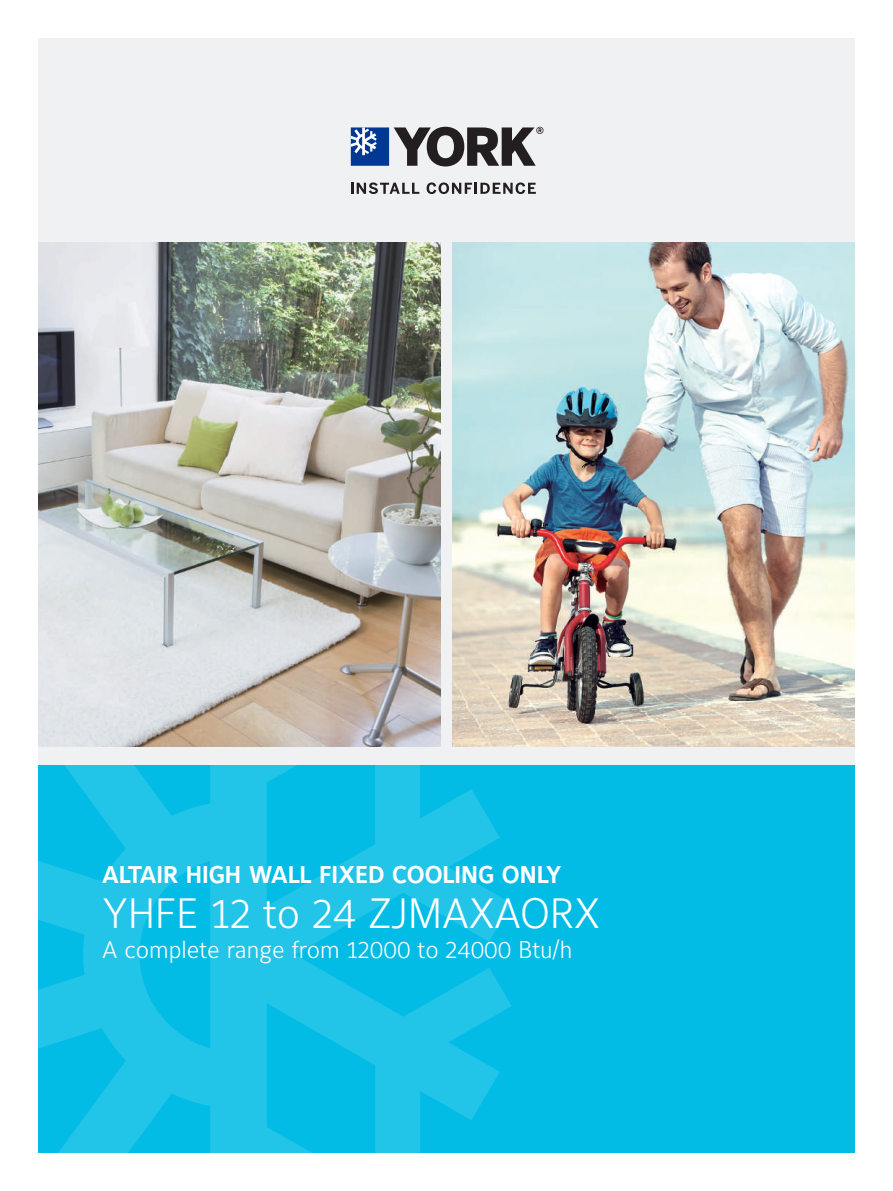
<style>
.page{position:relative;width:893px;height:1191px;background:#fff}
.page>*{position:absolute;margin:0;border:0;box-sizing:border-box;transform-origin:0 0}
.t1{font:42px "Maurea Light Lf";color:#fff}
.t2{font:24px "Maurea Light Lf";color:#fff}
.t3{font:24px "Maurea Bold Tf";color:#fff}
</style>
<div class="page">
<div style="left:38px;top:38px;width:817px;height:727px;background:#f0f1f2"></div>
<div style="left:38px;top:765px;width:817px;height:387px;background:#02bce5"></div>
<svg style="left:38px;top:765px;width:474px;height:388px;fill:#22c4e8"></svg>
<svg style="left:351px;top:182px;width:68px;height:12px"></svg>
<svg style="left:427px;top:182px;width:109px;height:12px"></svg>
<svg style="left:351px;top:127px;width:192px;height:39px"></svg>
<img style="left:38px;top:242px;width:402px;height:504px">
<img style="left:453px;top:242px;width:402px;height:504px">
<p class="t3" style="left:102px;top:860px;width:461px">ALTAIR HIGH WALL FIXED COOLING ONLY</p>
<h1 class="t1" style="left:102px;top:890px;width:500px">YHFE 12 to 24 ZJMAXAORX</h1>
<p class="t2" style="left:102px;top:935px;width:472px">A complete range from 12000 to 24000 Btu/h</p>
</div>
